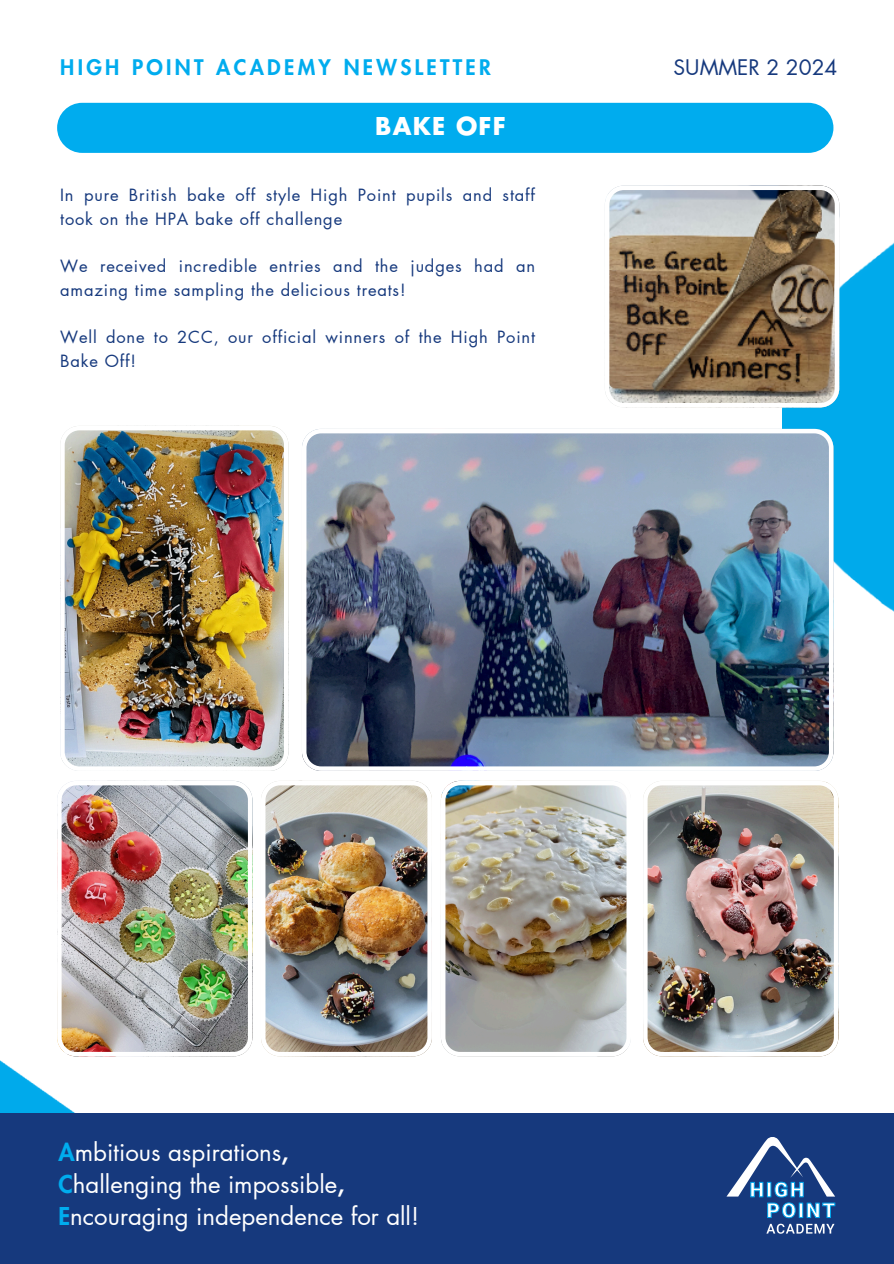
<style>
.page{position:relative;width:894px;height:1264px;background:#fff}
.page>*{position:absolute;margin:0;border:0;box-sizing:border-box;transform-origin:0 0}
.t1{font:24px/31.5px "Futura LT Pro";color:#fff}
.t2{font:700 24px "Futura LT Pro";letter-spacing:.05em;color:#fff}
.t3{font:800 21px "Futura LT Pro";letter-spacing:.16em;color:#00acee}
.t4{font:21px "Futura LT Pro";color:#16397d}
.t5{font:16.5px/23.7px "Futura LT Pro";letter-spacing:.05em;color:#16397d}
.s1{font-weight:800;color:#00acee}
.s2{font-weight:800}
</style>
<div class="page">
<img style="left:781px;top:128px;width:112px;height:596px">
<img style="left:0;top:871px;width:335px;height:242px">
<div style="left:57px;top:103px;width:776px;height:50px;background:#00acee;border-radius:25px"></div>
<div style="left:0;top:1113px;width:893px;height:150px;background:#16397d"></div>
<svg style="left:726px;top:1137px;width:108px;height:80px"></svg>
<svg style="left:766px;top:1223px;width:68px;height:10px"></svg>
<img style="left:57px;top:780px;width:195px;height:276px">
<img style="left:261px;top:780px;width:171px;height:276px">
<img style="left:441px;top:780px;width:189px;height:276px">
<img style="left:643px;top:781px;width:194px;height:275px">
<img style="left:60px;top:426px;width:228px;height:345px">
<svg style="left:605px;top:185px;width:233px;height:222px;background:#92816c"></svg>
<img style="left:302px;top:429px;width:531px;height:342px">
<h1 class="t3" style="left:60px;top:57px;width:432px">HIGH POINT ACADEMY NEWSLETTER</h1>
<p class="t4" style="left:673px;top:57px;width:165px">SUMMER 2 2024</p>
<h4 class="t2" style="left:375px;top:115px;width:132px">BAKE OFF</h4>
<p class="t5" style="left:60px;top:184px;width:476px">In pure British bake off style High Point pupils and staff took on the HPA bake off challenge</p>
<p class="t5" style="left:60px;top:255px;width:476px">We received incredible entries and the judges had an amazing time sampling the delicious treats!</p>
<p class="t5" style="left:60px;top:326px;width:476px">Well done to 2CC, our official winners of the High Point<br>Bake Off!</p>
<h3 class="t1" style="left:58px;top:1137px;width:362px"><span class="s1">A</span>mbitious aspirations<span class="s2">,<br></span><span class="s1">C</span>hallenging the impossible<span class="s2">,<br></span><span class="s1">E</span>ncouraging independence for all!</h3>
</div>
